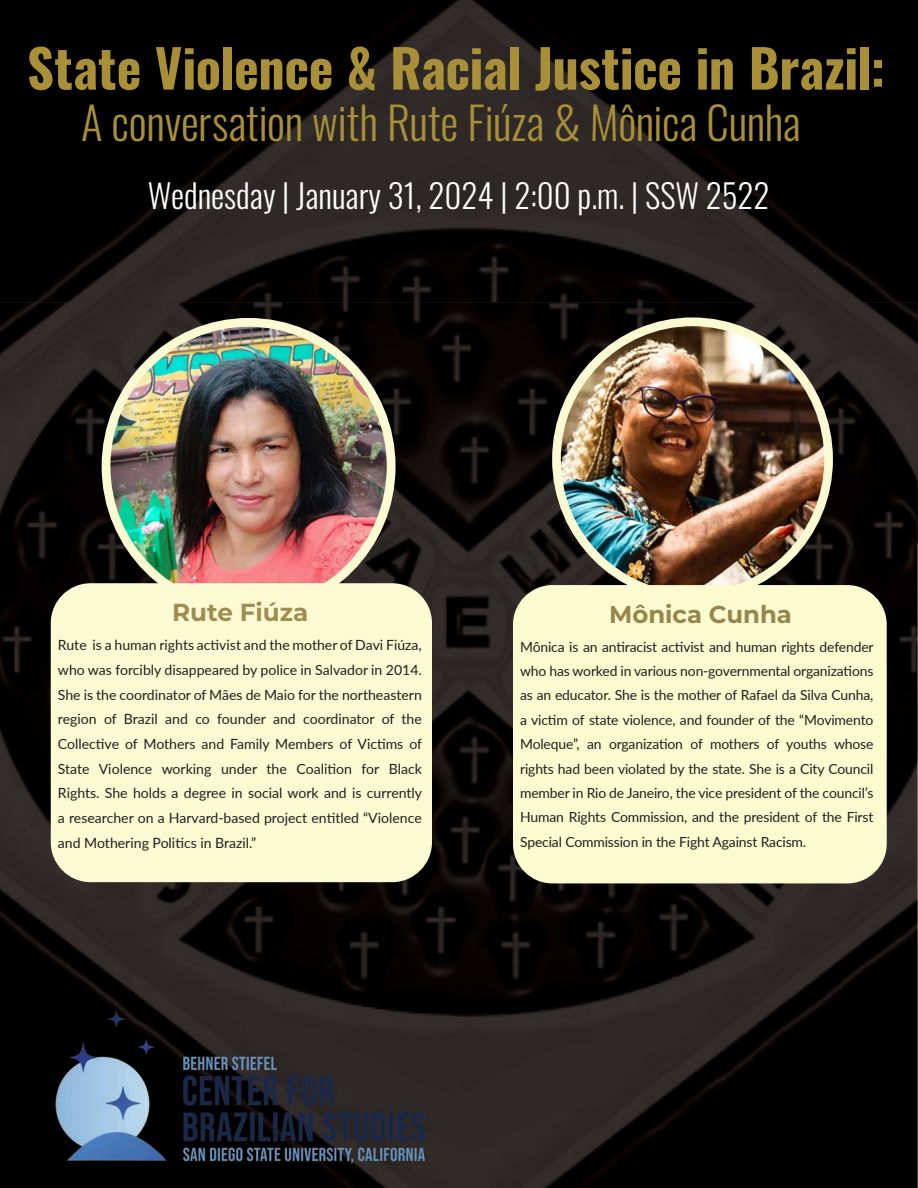
<style>
.page{position:relative;width:918px;height:1188px;background:#fff}
.page>*{position:absolute;margin:0;border:0;box-sizing:border-box;transform-origin:0 0}
.t1{font:700 52.5px "Oswald";letter-spacing:-.01em;color:#a88f38}
.t2{font:300 45px "Oswald";letter-spacing:-.005em;color:#a88f38}
.t3{font:300 33px "Oswald";color:#fff}
.t4{font:700 24.6px "Montserrat";color:#a08d52}
.t5{font:700 24.45px "Montserrat";color:#96854d}
.t6{font:14.1px/24.6px "Lato";color:#231f20;text-align:justify}
.t7{font:13.95px/24.5px "Lato";letter-spacing:-.01em;color:#231f20;text-align:justify}
</style>
<div class="page">
<img style="left:0;top:0;width:918px;height:543px">
<img style="left:917px;top:543px;width:1px;height:645px">
<img style="left:0;top:302px;width:917px;height:886px">
<img style="left:556px;top:322px;width:273px;height:263px">
<div style="left:552px;top:317px;width:281px;height:284px;border:9px solid #fcfad2;border-radius:50%"></div>
<div style="left:513px;top:585px;width:374px;height:298px;background:#fcfacf;border-radius:39px"></div>
<img style="left:106px;top:322px;width:285px;height:261px">
<div style="left:102px;top:318px;width:294px;height:297px;border:9px solid #fcfad2;border-radius:50%"></div>
<div style="left:51px;top:583px;width:381px;height:299px;background:#fcfad2;border-radius:40px"></div>
<img style="left:27px;top:982px;width:427px;height:206px">
<h1 class="t1" style="left:27px;top:41px;width:860px">State Violence &amp; Racial Justice in Brazil:</h1>
<h2 class="t2" style="left:81px;top:83px;width:721px">A conversation with Rute Fiúza &amp; Mônica Cunha</h2>
<h3 class="t3" style="left:148px;top:166px;width:623px">Wednesday | January 31, 2024 | 2:00 p.m. | SSW 2522</h3>
<h3 class="t4" style="left:172px;top:595px;width:138px">Rute Fiúza</h3>
<p class="t6" style="left:58px;top:632px;width:366px">Rute is a human rights activist and the mother of Davi Fiúza, who was forcibly disappeared by police in Salvador in 2014.<br>She is the coordinator of Mães de Maio for the northeastern region of Brazil and co founder and coordinator of the Collective of Mothers and Family Members of Victims of State Violence working under the Coalition for Black Rights. She holds a degree in social work and is currently a researcher on a Harvard-based project entitled “Violence and Mothering Politics in Brazil.”</p>
<h3 class="t5" style="left:609px;top:597px;width:184px">Mônica Cunha</h3>
<p class="t7" style="left:520px;top:634px;width:355px">Mônica is an antiracist activist and human rights defender who has worked in various non-governmental organizations as an educator. She is the mother of Rafael da Silva Cunha, a victim of state violence, and founder of the “Movimento Moleque”, an organization of mothers of youths whose rights had been violated by the state. She is a City Council member in Rio de Janeiro, the vice president of the council’s Human Rights Commission, and the president of the First Special Commission in the Fight Against Racism.</p>
</div>
